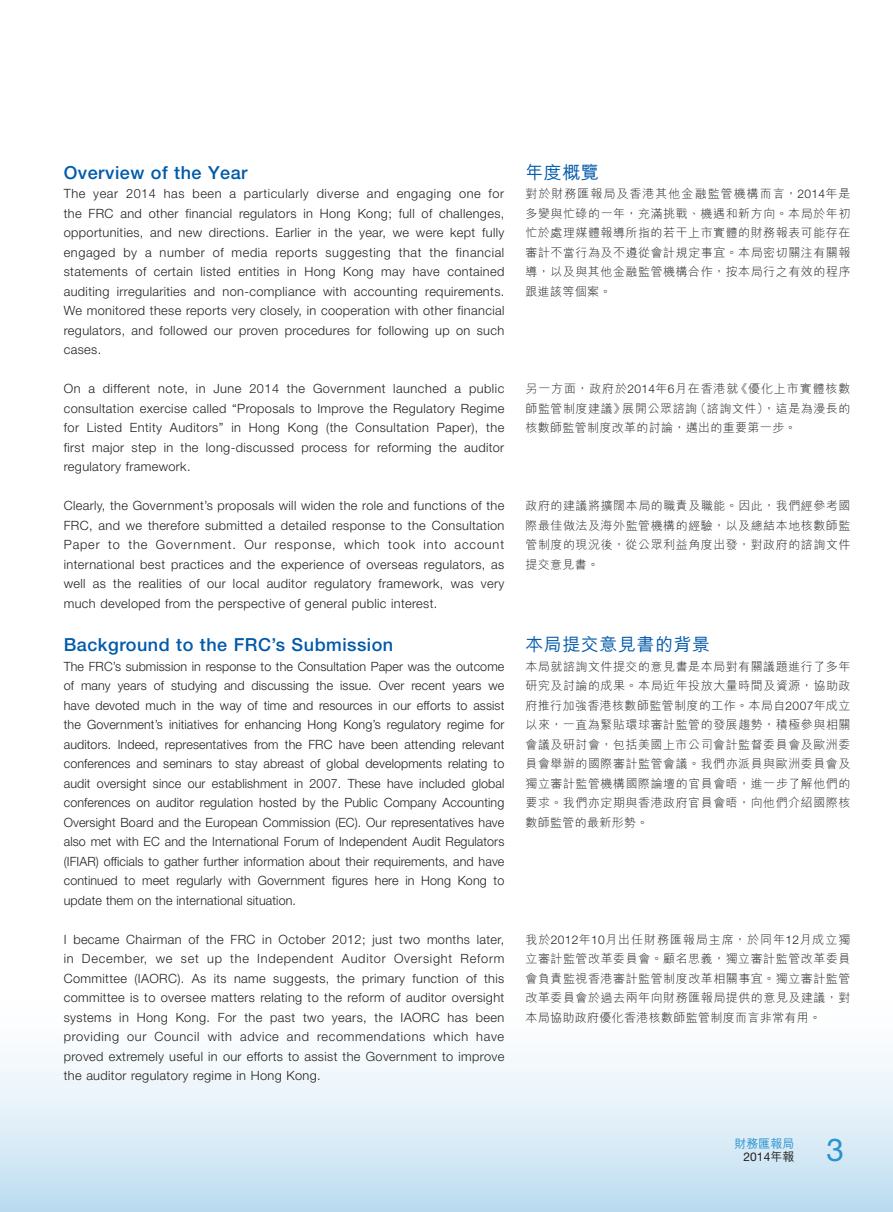
<style>
.page{position:relative;width:893px;height:1212px;background:#fff}
.page>*{position:absolute;margin:0;border:0;box-sizing:border-box;transform-origin:0 0}
.t1{font:31.5px "Helvetica Neue LT Std";color:#2a92d0}
.t2{font:500 18px "Helvetica Neue LT Std";letter-spacing:.03em;color:#015aaa}
.t3{font:500 18px "M Hei HK";letter-spacing:.03em;color:#015aaa}
.t4{font:300 12.75px/19.5px "Helvetica Neue LT Std";letter-spacing:.03em;color:#231f20;text-align:justify}
.t5{font:300 12px/19.5px "M Hei HK";letter-spacing:.045em;color:#231f20;text-align:justify}
.t6{font:12px "Helvetica Neue LT Std";color:#231f20}
.t7{font:500 12px "M Hei HK";color:#2a92d0}
.s1{font-family:"Helvetica Neue LT Std"}
.s2{font-family:"M Hei HK";font-weight:500}
</style>
<div class="page">
<div style="left:0;top:978px;width:893px;height:234px;background:linear-gradient(to bottom,#fff,#c2e0f1)"></div>
<h2 class="t2" style="left:64px;top:162px;width:185px">Overview of the year</h2>
<p class="t4" style="left:64px;top:184px;width:442px">The year 2014 has been a particularly diverse and engaging one for the FRC and other financial regulators in Hong Kong; full of challenges, opportunities, and new directions. Earlier in the year, we were kept fully engaged by a number of media reports suggesting that the financial statements of certain listed entities in Hong Kong may have contained auditing irregularities and non-compliance with accounting requirements.<br>We monitored these reports very closely, in cooperation with other financial regulators, and followed our proven procedures for following up on such cases.</p>
<p class="t4" style="left:64px;top:379px;width:442px">On a different note, in June 2014 the Government launched a public consultation exercise called “Proposals to Improve the Regulatory Regime for Listed Entity Auditors” in Hong Kong (the Consultation Paper), the first major step in the long-discussed process for reforming the auditor regulatory framework.</p>
<p class="t4" style="left:64px;top:496px;width:442px">Clearly, the Government’s proposals will widen the role and functions of the FRC, and we therefore submitted a detailed response to the Consultation Paper to the Government. Our response, which took into account international best practices and the experience of overseas regulators, as well as the realities of our local auditor regulatory framework, was very much developed from the perspective of general public interest.</p>
<h2 class="t2" style="left:64px;top:634px;width:331px">Background to the FRC’s Submission</h2>
<p class="t4" style="left:64px;top:656px;width:442px">The FRC’s submission in response to the Consultation Paper was the outcome of many years of studying and discussing the issue. Over recent years we have devoted much in the way of time and resources in our efforts to assist the Government’s initiatives for enhancing Hong Kong’s regulatory regime for auditors. Indeed, representatives from the FRC have been attending relevant conferences and seminars to stay abreast of global developments relating to audit oversight since our establishment in 2007. These have included global conferences on auditor regulation hosted by the Public Company Accounting Oversight Board and the European Commission (EC). Our representatives have also met with EC and the International Forum of Independent Audit Regulators (IFIAR) officials to gather further information about their requirements, and have continued to meet regularly with Government figures here in Hong Kong to update them on the international situation.</p>
<p class="t4" style="left:64px;top:929px;width:442px">I became Chairman of the FRC in October 2012; just two months later, in December, we set up the Independent Auditor Oversight Reform Committee (IAORC). As its name suggests, the primary function of this committee is to oversee matters relating to the reform of auditor oversight systems in Hong Kong. For the past two years, the IAORC has been providing our Council with advice and recommendations which have proved extremely useful in our efforts to assist the Government to improve the auditor regulatory regime in Hong Kong.</p>
<h2 class="t3" style="left:525px;top:159px;width:75px">年度概覽</h2>
<p class="t5" style="left:525px;top:184px;width:327px">對於財務匯報局及香港其他金融監管機構而言，<span class="s1">2014</span>年是多變與忙碌的一年，充滿挑戰、機遇和新方向。本局於年初忙於處理媒體報導所指的若干上市實體的財務報表可能存在審計不當行為及不遵從會計規定事宜。本局密切關注有關報導，以及與其他金融監管機構合作，按本局行之有效的程序跟進該等個案。</p>
<p class="t5" style="left:525px;top:379px;width:327px">另一方面，政府於<span class="s1">2014</span>年<span class="s1">6</span>月在香港就《優化上市實體核數師監管制度建議》展開公眾諮詢（諮詢文件），這是為漫長的核數師監管制度改革的討論，邁出的重要第一步。</p>
<p class="t5" style="left:525px;top:496px;width:327px">政府的建議將擴闊本局的職責及職能。因此，我們經參考國際最佳做法及海外監管機構的經驗，以及總結本地核數師監管制度的現況後，從公眾利益角度出發，對政府的諮詢文件提交意見書。</p>
<h2 class="t3" style="left:525px;top:631px;width:186px">本局提交意見書的背景</h2>
<p class="t5" style="left:525px;top:656px;width:327px">本局就諮詢文件提交的意見書是本局對有關議題進行了多年研究及討論的成果。本局近年投放大量時間及資源，協助政府推行加強香港核數師監管制度的工作。本局自<span class="s1">2007</span>年成立以來，一直為緊貼環球審計監管的發展趨勢，積極參與相關會議及研討會，包括美國上市公司會計監督委員會及歐洲委員會舉辦的國際審計監管會議。我們亦派員與歐洲委員會及獨立審計監管機構國際論壇的官員會晤，進一步了解他們的要求。我們亦定期與香港政府官員會晤，向他們介紹國際核數師監管的最新形勢。</p>
<p class="t5" style="left:525px;top:929px;width:327px">我於<span class="s1">2012</span>年<span class="s1">10</span>月出任財務匯報局主席，於同年<span class="s1">12</span>月成立獨立審計監管改革委員會。顧名思義，獨立審計監管改革委員會負責監視香港審計監管制度改革相關事宜。獨立審計監管改革委員會於過去兩年向財務匯報局提供的意見及建議，對本局協助政府優化香港核數師監管制度而言非常有用。</p>
<p class="t7" style="left:734px;top:1134px;width:62px">財務匯報局</p>
<p class="t6" style="left:744px;top:1150px;width:52px">2014<span class="s2">年報</span></p>
<h1 class="t1" style="left:827px;top:1130px;width:19px">3</h1>
</div>
